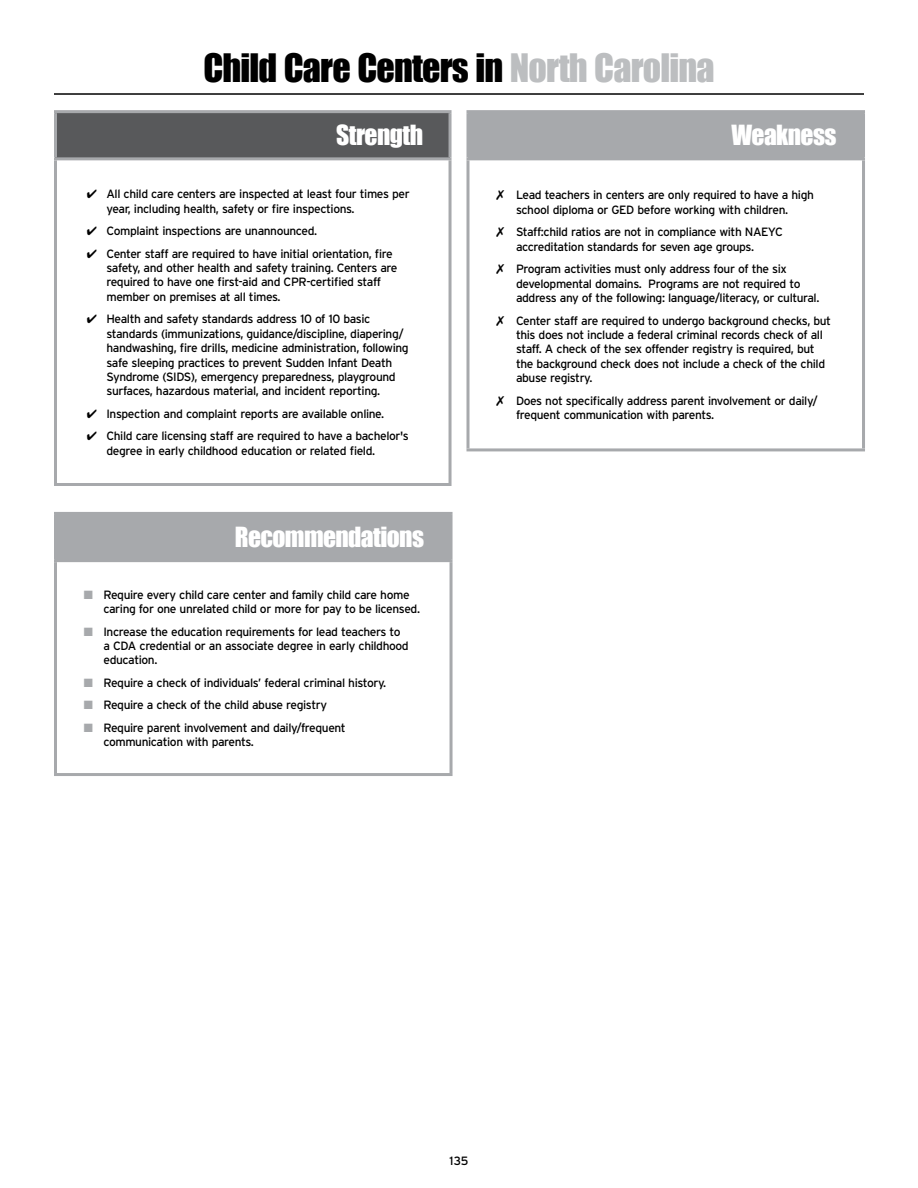
<style>
.page{position:relative;width:918px;height:1188px;background:#fff}
.page>*{position:absolute;margin:0;border:0;box-sizing:border-box;transform-origin:0 0}
.t1{font:36px "Impact";letter-spacing:-.025em;color:#000}
.t2{font:25.5px "Impact";letter-spacing:-.025em;color:#fff}
.t3{font:12px/14.4px "Interstate";letter-spacing:-.035em;color:#000}
.s1{color:#bcbec0}
.s2{color:#a7a9ac}
</style>
<div class="page">
<div style="left:468px;top:112px;width:396px;height:47px;background:#a7a9ac"></div>
<hr style="left:466px;top:110px;width:399px;height:3px;background:#a7a9ac">
<svg style="left:466px;top:113px;width:2px;height:44px"></svg>
<hr style="left:862px;top:113px;width:3px;height:44px;background:#a7a9ac">
<hr style="left:466px;top:157px;width:399px;height:3px;background:#a7a9ac">
<svg style="left:466px;top:160px;width:4px;height:288px"></svg>
<hr style="left:862px;top:160px;width:3px;height:288px;background:#a7a9ac">
<hr style="left:466px;top:448px;width:399px;height:3px;background:#a7a9ac">
<div style="left:56px;top:112px;width:394px;height:47px;background:#58595b"></div>
<hr style="left:54px;top:110px;width:398px;height:3px;background:#a7a9ac">
<hr style="left:54px;top:113px;width:3px;height:44px;background:#a7a9ac">
<hr style="left:449px;top:113px;width:3px;height:44px;background:#a7a9ac">
<hr style="left:54px;top:157px;width:398px;height:3px;background:#a7a9ac">
<hr style="left:54px;top:160px;width:3px;height:323px;background:#a7a9ac">
<hr style="left:449px;top:160px;width:3px;height:323px;background:#a7a9ac">
<hr style="left:54px;top:483px;width:398px;height:3px;background:#a7a9ac">
<div style="left:56px;top:513px;width:395px;height:48px;background:#a7a9ac"></div>
<hr style="left:54px;top:512px;width:399px;height:3px;background:#a7a9ac">
<hr style="left:54px;top:515px;width:3px;height:44px;background:#a7a9ac">
<hr style="left:450px;top:515px;width:3px;height:44px;background:#a7a9ac">
<hr style="left:54px;top:559px;width:399px;height:3px;background:#a7a9ac">
<hr style="left:54px;top:562px;width:3px;height:211px;background:#a7a9ac">
<hr style="left:450px;top:562px;width:3px;height:211px;background:#a7a9ac">
<hr style="left:54px;top:773px;width:399px;height:3px;background:#a7a9ac">
<hr style="left:54px;top:93px;width:810px;height:2px;background:#000">
<h1 class="t1" style="left:203px;top:40px;width:513px">Child Care Centers in <span class="s1">North Carolina</span></h1>
<h2 class="t2" style="left:336px;top:116px;width:88px">Strength</h2>
<h2 class="t2" style="left:731px;top:116px;width:107px">Weakness</h2>
<p class="t3" style="left:106px;top:187px;width:305px;text-indent:-19px">✔ All child care centers are inspected at least four times per year, including health, safety or fire inspections.</p>
<p class="t3" style="left:87px;top:224px;width:232px">✔ Complaint inspections are unannounced.</p>
<p class="t3" style="left:106px;top:246px;width:293px;text-indent:-19px">✔ Center staff are required to have initial orientation, fire safety, and other health and safety training. Centers are required to have one first-aid and CPR-certified staff member on premises at all times.</p>
<p class="t3" style="left:106px;top:312px;width:304px;text-indent:-20px">✔ Health and safety standards address 10 of 10 basic standards (immunizations, guidance/discipline, diapering/ handwashing, fire drills, medicine administration, following safe sleeping practices to prevent Sudden Infant Death Syndrome (SIDS), emergency preparedness, playground surfaces, hazardous material, and incident reporting.</p>
<p class="t3" style="left:87px;top:406px;width:299px">✔ Inspection and complaint reports are available online.</p>
<p class="t3" style="left:106px;top:429px;width:304px;text-indent:-20px">✔ Child care licensing staff are required to have a bachelor's degree in early childhood education or related field.</p>
<h2 class="t2" style="left:235px;top:517px;width:191px">Recommendations</h2>
<p class="t3" style="left:103px;top:587px;width:318px;text-indent:-19px"><span class="s2">■</span> Require every child care center and family child care home caring for one unrelated child or more for pay to be licensed.</p>
<p class="t3" style="left:103px;top:624px;width:307px;text-indent:-20px"><span class="s2">■</span> Increase the education requirements for lead teachers to a CDA credential or an associate degree in early childhood education.</p>
<p class="t3" style="left:84px;top:675px;width:304px"><span class="s2">■</span> Require a check of individuals’ federal criminal history.</p>
<p class="t3" style="left:84px;top:698px;width:245px"><span class="s2">■</span> Require a check of the child abuse registry</p>
<p class="t3" style="left:103px;top:720px;width:244px;text-indent:-20px"><span class="s2">■</span> Require parent involvement and daily/frequent communication with parents.</p>
<p class="t3" style="left:496px;top:188px;width:319px;text-align:center">✗ Lead teachers in centers are only required to have a high school diploma or GED before working with children.</p>
<p class="t3" style="left:516px;top:225px;width:268px;text-indent:-20px">✗ Staff:child ratios are not in compliance with NAEYC accreditation standards for seven age groups.</p>
<p class="t3" style="left:516px;top:262px;width:305px;text-indent:-20px">✗ Program activities must only address four of the six developmental domains. Programs are not required to address any of the following: language/literacy, or cultural.</p>
<p class="t3" style="left:516px;top:313px;width:317px;text-indent:-20px">✗ Center staff are required to undergo background checks, but this does not include a federal criminal records check of all staff. A check of the sex offender registry is required, but the background check does not include a check of the child abuse registry.</p>
<p class="t3" style="left:516px;top:393px;width:303px;text-indent:-20px">✗ Does not specifically address parent involvement or daily/ frequent communication with parents.</p>
<p class="t3" style="left:450px;top:1154px;width:20px">135</p>
</div>
